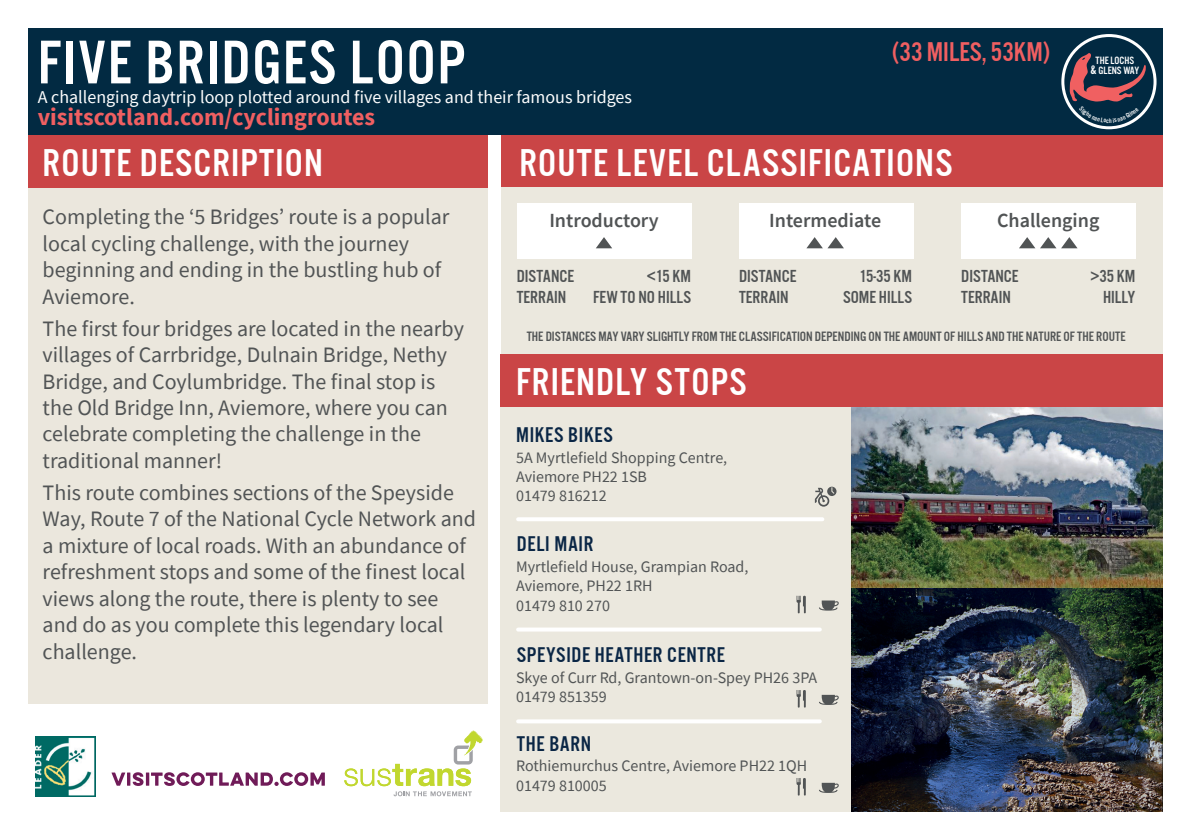
<style>
.page{position:relative;width:1191px;height:840px;background:#fff}
.page>*{position:absolute;margin:0;border:0;box-sizing:border-box;transform-origin:0 0}
.t1{font:64px "Alternate Got No 3 D";letter-spacing:.03em;color:#fff}
.t2{font:40px "Alternate Got No 3 D";letter-spacing:.03em;color:#fff}
.t3{font:28px "Alternate Got No 3 D";color:#f05f61}
.t4{font:700 24px "Source Sans Pro";color:#f05f61}
.t5{font:22px/26.4px "Source Sans Pro";color:#515455}
.t6{font:22px "Alternate Got No 3 D";letter-spacing:.03em;color:#0a2645}
.t7{font:600 20px "Source Sans Pro";color:#515455}
.t8{font:18px/21.6px "Alternate Got No 3 D";color:#515455}
.t9{font:18px "Source Sans Pro";color:#fff}
.t10{font:16px/19.2px "Source Sans Pro";color:#515455}
.t11{font:14px "Alternate Got No 3 D";color:#515455}
.t12{font:11px/9.8px "Alternate Got No 3 D";color:#fff;text-align:center}
.s1{font-size:12.8px}
</style>
<div class="page">
<div style="left:500px;top:407px;width:662px;height:404px;background:#ebe8de"></div>
<img style="left:852px;top:587px;width:310px;height:224px">
<div style="left:28px;top:28px;width:1134px;height:107px;background:#022a42"></div>
<div style="left:28px;top:135px;width:460px;height:568px;background:#ebe7dd"></div>
<div style="left:501px;top:135px;width:661px;height:52px;background:#ca4546"></div>
<div style="left:501px;top:187px;width:661px;height:167px;background:#ebe8de"></div>
<div style="left:28px;top:135px;width:460px;height:52px;background:#ca4546"></div>
<hr style="left:518px;top:517px;width:304px;height:4px;background:#fff">
<svg style="left:518px;top:627px;width:302px;height:4px"></svg>
<div style="left:517px;top:203px;width:174px;height:56px;background:#fff"></div>
<div style="left:961px;top:203px;width:174px;height:56px;background:#fff"></div>
<div style="left:739px;top:203px;width:174px;height:56px;background:#fff"></div>
<svg style="left:1019px;top:237px;width:58px;height:11px"></svg>
<svg style="left:806px;top:237px;width:38px;height:11px"></svg>
<svg style="left:596px;top:237px;width:16px;height:11px"></svg>
<svg style="left:819px;top:600px;width:20px;height:10px"></svg>
<svg style="left:796px;top:595px;width:10px;height:18px"></svg>
<svg style="left:815px;top:486px;width:20px;height:20px"></svg>
<svg style="left:518px;top:719px;width:302px;height:4px"></svg>
<svg style="left:819px;top:782px;width:20px;height:10px"></svg>
<svg style="left:796px;top:778px;width:10px;height:17px"></svg>
<img style="left:852px;top:407px;width:310px;height:180px">
<svg style="left:112px;top:772px;width:213px;height:13px"></svg>
<svg style="left:344px;top:730px;width:138px;height:65px"></svg>
<img style="left:35px;top:736px;width:60px;height:59px">
<svg style="left:819px;top:694px;width:20px;height:10px"></svg>
<svg style="left:796px;top:690px;width:10px;height:17px"></svg>
<div style="left:500px;top:354px;width:662px;height:53px;background:#ca4546"></div>
<div style="left:1061px;top:34px;width:95px;height:95px;border:3px solid #fff;border-radius:50%"></div>
<svg style="left:1064px;top:37px;width:89px;height:89px"></svg>
<h1 class="t1" style="left:38px;top:28px;width:429px">FIVE BRIDGES LOOP</h1>
<p class="t9" style="left:38px;top:86px;width:596px">A challenging daytrip loop plotted around five villages and their famous bridges</p>
<p class="t4" style="left:38px;top:101px;width:339px">visitscotland.com/cyclingroutes</p>
<p class="t3" style="left:892px;top:37px;width:159px">(33 MILES, 53KM)</p>
<p class="t12" style="left:1090px;top:56px;width:50px">THE LOCHS<br><span class="s1">&amp;</span> GLENS WAY</p>
<h2 class="t2" style="left:43px;top:141px;width:282px">ROUTE DESCRIPTION</h2>
<h2 class="t2" style="left:519px;top:141px;width:434px">ROUTE LEVEL CLASSIFICATIONS</h2>
<p class="t5" style="left:43px;top:203px;width:408px">Completing the ‘5 Bridges’ route is a popular local cycling challenge, with the journey beginning and ending in the bustling hub of Aviemore.</p>
<p class="t5" style="left:43px;top:315px;width:423px">The first four bridges are located in the nearby villages of Carrbridge, Dulnain Bridge, Nethy Bridge, and Coylumbridge. The final stop is the Old Bridge Inn, Aviemore, where you can celebrate completing the challenge in the traditional manner!</p>
<p class="t5" style="left:43px;top:479px;width:435px">This route combines sections of the Speyside Way, Route 7 of the National Cycle Network and a mixture of local roads. With an abundance of refreshment stops and some of the finest local views along the route, there is plenty to see and do as you complete this legendary local challenge.</p>
<p class="t7" style="left:549px;top:207px;width:111px">Introductory</p>
<p class="t7" style="left:769px;top:207px;width:113px">Intermediate</p>
<p class="t7" style="left:997px;top:207px;width:104px">Challenging</p>
<p class="t8" style="left:517px;top:265px;width:59px">DISTANCE<br>TERRAIN</p>
<p class="t8" style="left:961px;top:265px;width:59px">DISTANCE<br>TERRAIN</p>
<p class="t8" style="left:739px;top:265px;width:59px">DISTANCE<br>TERRAIN</p>
<p class="t8" style="left:1090px;top:265px;width:47px;text-align:right">&gt;35 KM<br>HILLY</p>
<p class="t8" style="left:843px;top:265px;width:71px;text-align:right">15-35 KM<br>SOME HILLS</p>
<p class="t8" style="left:593px;top:265px;width:99px;text-align:right">&lt;15 KM<br>FEW TO NO HILLS</p>
<p class="t11" style="left:527px;top:329px;width:600px">THE DISTANCES MAY VARY SLIGHTLY FROM THE CLASSIFICATION DEPENDING ON THE AMOUNT OF HILLS AND THE NATURE OF THE ROUTE</p>
<h2 class="t2" style="left:516px;top:361px;width:232px">FRIENDLY STOPS</h2>
<p class="t6" style="left:516px;top:422px;width:98px">MIKES BIKES</p>
<p class="t10" style="left:516px;top:447px;width:213px">5A Myrtlefield Shopping Centre,<br>Aviemore PH22 1SB<br>01479 816212</p>
<p class="t6" style="left:517px;top:532px;width:78px">DELI MAIR</p>
<p class="t10" style="left:516px;top:556px;width:234px">Myrtlefield House, Grampian Road,<br>Aviemore, PH22 1RH<br>01479 810 270</p>
<p class="t6" style="left:517px;top:643px;width:210px">SPEYSIDE HEATHER CENTRE</p>
<p class="t10" style="left:516px;top:667px;width:303px">Skye of Curr Rd, Grantown-on-Spey PH26 3PA<br>01479 851359</p>
<p class="t6" style="left:517px;top:731px;width:76px">THE BARN</p>
<p class="t10" style="left:516px;top:755px;width:293px">Rothiemurchus Centre, Aviemore PH22 1QH<br>01479 810005</p>
</div>
